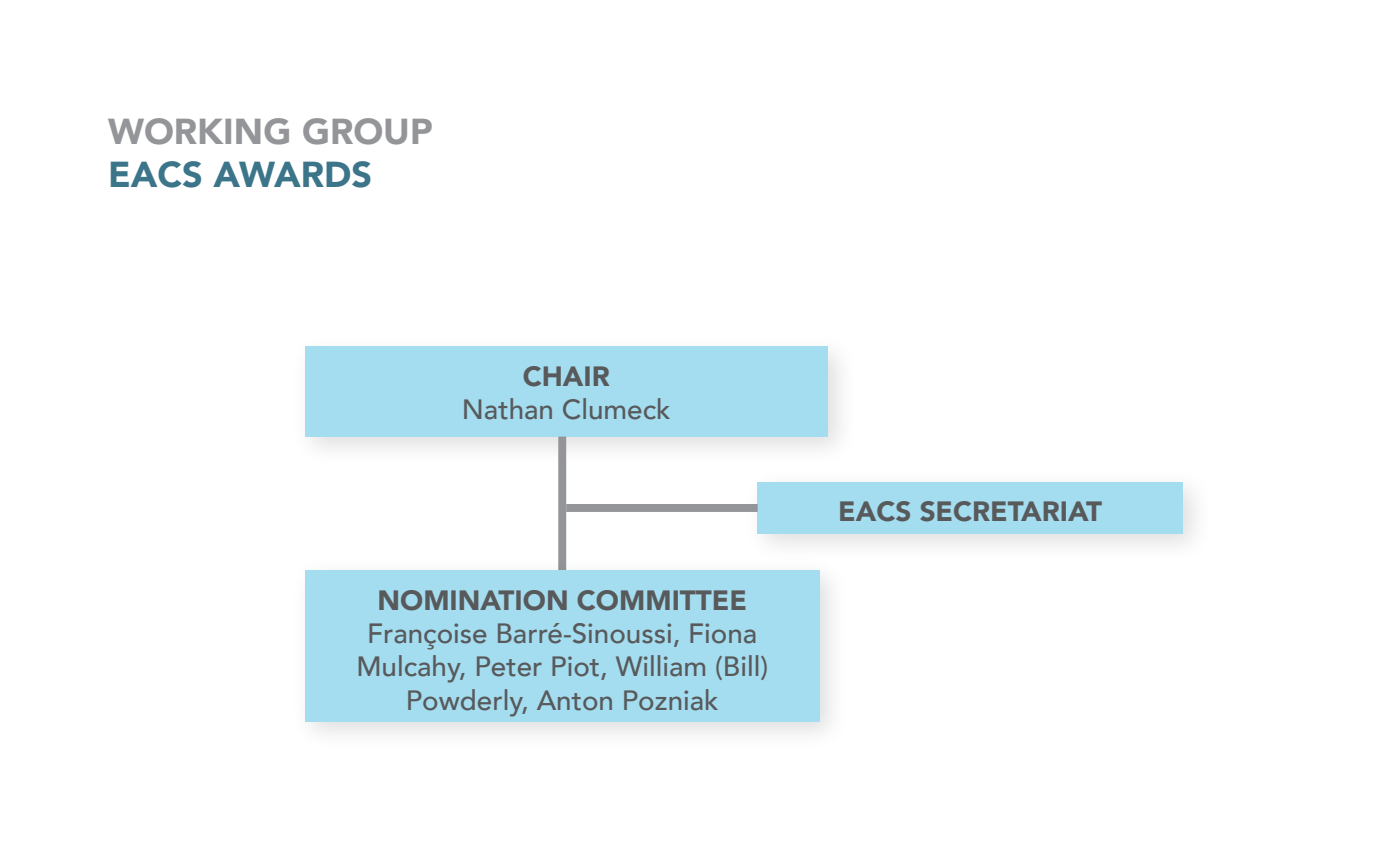
<style>
.page{position:relative;width:1378px;height:851px;background:#fff}
.page>*{position:absolute;margin:0;border:0;box-sizing:border-box;transform-origin:0 0}
.T2{font:900 36px "Avenir";color:#939598}
.T2-2{font:900 36px "Avenir";color:#3c758a}
.Body{font:500 27.9px/33.3px "Avenir";color:#58595b;text-align:center}
.Body-2{font:900 27.9px "Avenir";color:#58595b}
</style>
<div class="page">
<div style="left:290px;top:331px;width:568px;height:135px;background:#000;opacity:.13"></div>
<div style="left:305px;top:346px;width:522px;height:90px;background:#a4ddef"></div>
<div style="left:558px;top:436px;width:8px;height:143px;background:#939598"></div>
<div style="left:743px;top:467px;width:469px;height:97px;background:#000;opacity:.13"></div>
<div style="left:757px;top:482px;width:425px;height:51px;background:#a4ddef"></div>
<div style="left:290px;top:555px;width:559px;height:196px;background:#000;opacity:.13"></div>
<div style="left:305px;top:570px;width:514px;height:151px;background:#a4ddef"></div>
<div style="left:566px;top:504px;width:191px;height:8px;background:#939598"></div>
<p class="T2" style="left:108px;top:101px;width:326px">WORKING GROUP</p>
<p class="T2-2" style="left:108px;top:144px;width:266px">EACS AWARDS</p>
<p class="Body-2" style="left:523px;top:352px;width:89px">CHAIR</p>
<p class="Body" style="left:462px;top:391px;width:210px">Nathan Clumeck</p>
<p class="Body-2" style="left:377px;top:576px;width:371px">NOMINATION COMMITTEE</p>
<p class="Body" style="left:356px;top:615px;width:413px">Françoise Barré-Sinoussi, Fiona<br>Mulcahy, Peter Piot, William (Bill)<br>Powderly, Anton Pozniak</p>
<p class="Body-2" style="left:838px;top:487px;width:265px">EACS SECRETARIAT</p>
</div>
